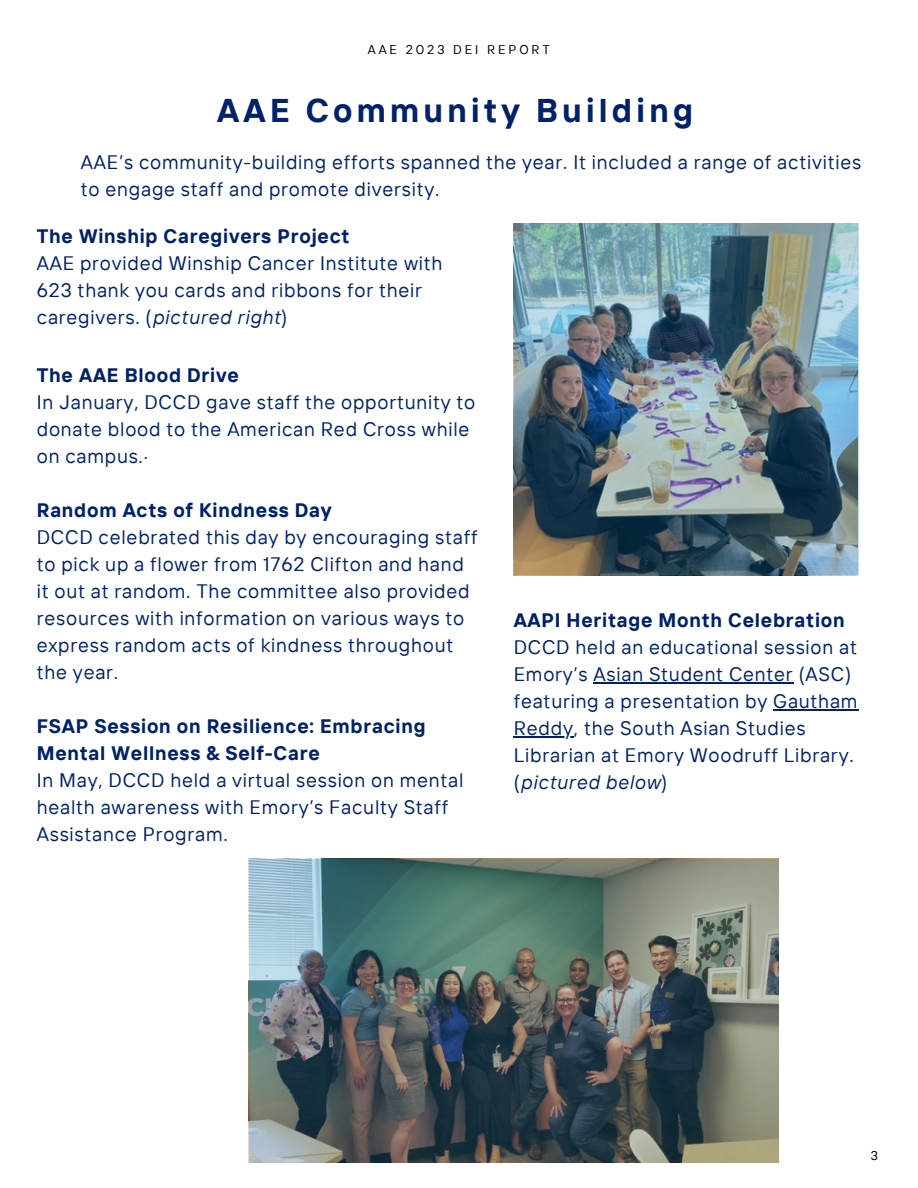
<style>
.page{position:relative;width:918px;height:1188px;background:#fff}
.page>*{position:absolute;margin:0;border:0;box-sizing:border-box;transform-origin:0 0}
.t1{font:700 32.85px "TT Interphases";letter-spacing:.13em;color:#012169}
.t2{font:19.5px/27px "TT Interphases";letter-spacing:.04em;color:#012169}
.t3{font:700 19.5px/27px "TT Interphases";letter-spacing:.04em;color:#012169}
.t4{font:12.75px "TT Interphases";letter-spacing:.23em;color:#000001}
.s1{font-style:italic}
</style>
<div class="page">
<hr style="left:594px;top:682px;width:200px;height:1px;background:#012169">
<hr style="left:773px;top:709px;width:85px;height:1px;background:#012169">
<hr style="left:514px;top:736px;width:60px;height:1px;background:#012169">
<img style="left:514px;top:223px;width:344px;height:352px">
<img style="left:249px;top:859px;width:530px;height:304px">
<p class="t4" style="left:368px;top:42px;width:184px">AAE 2023 DEI REPORT</p>
<p class="t1" style="left:217px;top:90px;width:477px">AAE Community Building</p>
<p class="t2" style="left:81px;top:148px;width:782px">AAE’s community-building efforts spanned the year. It included a range of activities to engage staff and promote diversity.</p>
<p class="t3" style="left:37px;top:222px;width:314px">The Winship Caregivers Project</p>
<p class="t2" style="left:37px;top:249px;width:407px">AAE provided Winship Cancer Institute with<br>623 thank you cards and ribbons for their caregivers. (<span class="s1">pictured right</span>)</p>
<p class="t3" style="left:37px;top:361px;width:204px">The AAE Blood Drive</p>
<p class="t2" style="left:37px;top:388px;width:440px">In January, DCCD gave staff the opportunity to donate blood to the American Red Cross while on campus.·</p>
<p class="t3" style="left:37px;top:496px;width:297px">Random Acts of Kindness Day</p>
<p class="t2" style="left:37px;top:523px;width:442px">DCCD celebrated this day by encouraging staff to pick up a flower from 1762 Clifton and hand it out at random. The committee also provided resources with information on various ways to express random acts of kindness throughout the year.</p>
<p class="t3" style="left:37px;top:712px;width:390px">FSAP Session on Resilience: Embracing<br>Mental Wellness &amp; Self-Care</p>
<p class="t2" style="left:37px;top:766px;width:428px">In May, DCCD held a virtual session on mental health awareness with Emory’s Faculty Staff<br>Assistance Program.</p>
<p class="t3" style="left:514px;top:606px;width:332px">AAPI Heritage Month Celebration</p>
<p class="t2" style="left:514px;top:633px;width:345px">DCCD held an educational session at<br>Emory’s Asian Student Center (ASC) featuring a presentation by Gautham<br>Reddy, the South Asian Studies<br>Librarian at Emory Woodruff Library. (<span class="s1">pictured below</span>)</p>
<p class="t4" style="left:871px;top:1147px;width:9px">3</p>
</div>
